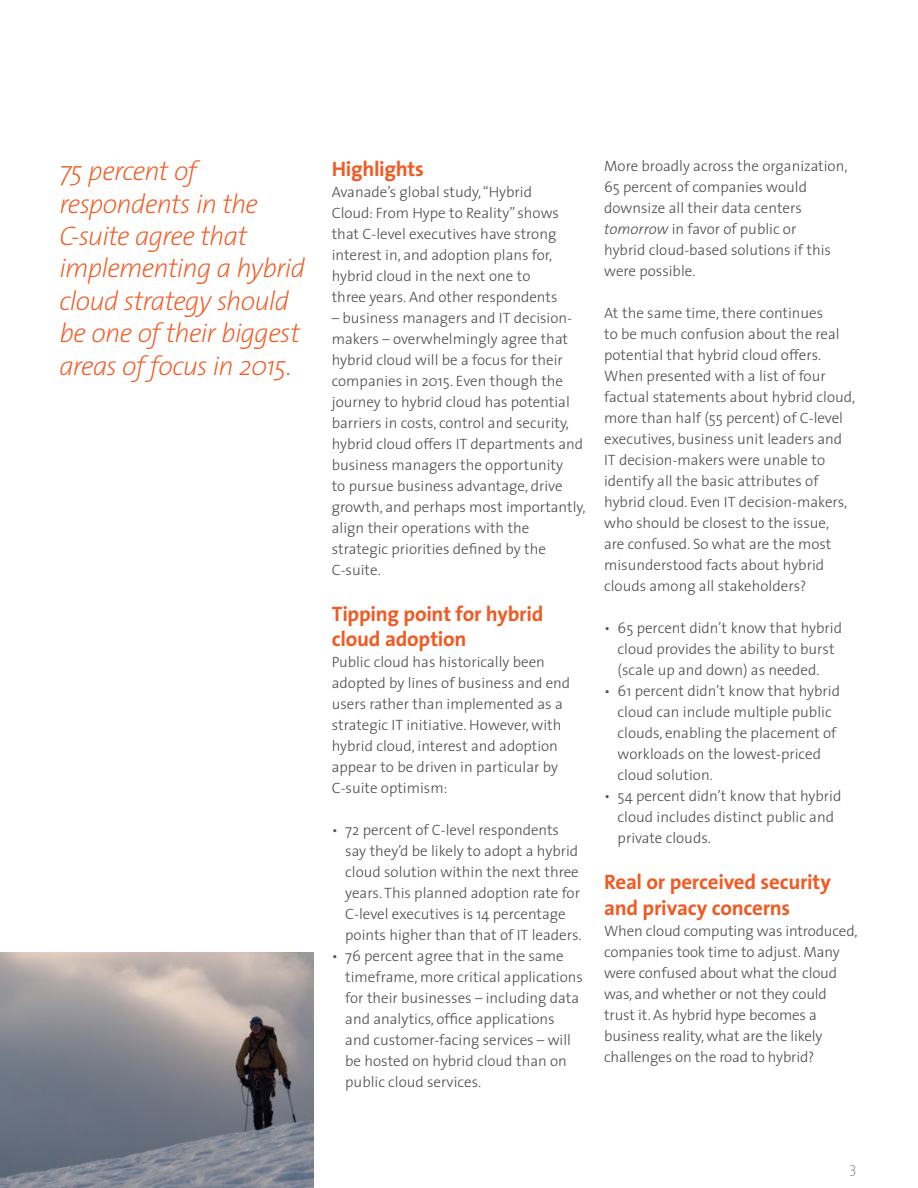
<style>
.page{position:relative;width:918px;height:1188px;background:#fff}
.page>*{position:absolute;margin:0;border:0;box-sizing:border-box;transform-origin:0 0}
.t1{font:italic 200 27px/32.4px "The Sans";letter-spacing:-.03em;color:#f15a22}
.t2{font:700 21px/25.2px "The Sans";letter-spacing:-.015em;color:#f15a22}
.t3{font:300 15px/21px "The Sans";color:#4d4d4f}
.t4{font:300 15px "The Sans";color:#939598}
.s1{font-style:italic}
</style>
<div class="page">
<img style="left:0;top:953px;width:313px;height:235px">
<h1 class="t1" style="left:59px;top:155px;width:247px">75 percent of respondents in the<br>C-suite agree that implementing a hybrid cloud strategy should be one of their biggest areas of focus in 2015.</h1>
<h2 class="t2" style="left:332px;top:156px;width:94px">Highlights</h2>
<p class="t3" style="left:332px;top:181px;width:229px">Avanade’s global study, “Hybrid Cloud: From Hype to Reality” shows that C-level executives have strong interest in, and adoption plans for, hybrid cloud in the next one to three years. And other respondents</p>
<p class="t3" style="left:332px;top:307px;width:255px">– business managers and IT decision&shy;makers – overwhelmingly agree that hybrid cloud will be a focus for their companies in 2015. Even though the journey to hybrid cloud has potential barriers in costs, control and security, hybrid cloud offers IT departments and business managers the opportunity<br>to pursue business advantage, drive growth, and perhaps most importantly, align their operations with the strategic priorities defined by the C-suite.</p>
<h2 class="t2" style="left:332px;top:601px;width:213px">Tipping point for hybrid cloud adoption</h2>
<p class="t3" style="left:332px;top:652px;width:240px">Public cloud has historically been adopted by lines of business and end users rather than implemented as a strategic IT initiative. However, with hybrid cloud, interest and adoption appear to be driven in particular by C-suite optimism:</p>
<p class="t3" style="left:345px;top:820px;width:238px;text-indent:-14px">• 72 percent of C-level respondents say they’d be likely to adopt a hybrid cloud solution within the next three years. This planned adoption rate for C-level executives is 14 percentage points higher than that of IT leaders.</p>
<p class="t3" style="left:345px;top:946px;width:239px;text-indent:-14px">• 76 percent agree that in the same timeframe, more critical applications for their businesses – including data and analytics, office applications and customer-facing services – will be hosted on hybrid cloud than on public cloud services.</p>
<p class="t3" style="left:604px;top:156px;width:245px">More broadly across the organization,<br>65 percent of companies would downsize all their data centers <span class="s1">tomorrow</span> in favor of public or<br>hybrid cloud-based solutions if this were possible.</p>
<p class="t3" style="left:604px;top:303px;width:253px">At the same time, there continues<br>to be much confusion about the real potential that hybrid cloud offers.<br>When presented with a list of four factual statements about hybrid cloud, more than half (55 percent) of C-level executives, business unit leaders and IT decision-makers were unable to identify all the basic attributes of hybrid cloud. Even IT decision-makers, who should be closest to the issue,<br>are confused. So what are the most misunderstood facts about hybrid clouds among all stakeholders?</p>
<p class="t3" style="left:618px;top:618px;width:226px;text-indent:-14px">• 65 percent didn’t know that hybrid cloud provides the ability to burst (scale up and down) as needed.</p>
<p class="t3" style="left:618px;top:681px;width:224px;text-indent:-14px">• 61 percent didn’t know that hybrid cloud can include multiple public clouds, enabling the placement of workloads on the lowest-priced cloud solution.</p>
<p class="t3" style="left:618px;top:786px;width:225px;text-indent:-14px">• 54 percent didn’t know that hybrid cloud includes distinct public and private clouds.</p>
<h2 class="t2" style="left:604px;top:870px;width:228px">Real or perceived security and privacy concerns</h2>
<p class="t3" style="left:604px;top:920px;width:255px">When cloud computing was introduced, companies took time to adjust. Many were confused about what the cloud was, and whether or not they could trust it. As hybrid hype becomes a business reality, what are the likely challenges on the road to hybrid?</p>
<p class="t4" style="left:849px;top:1159px;width:8px">3</p>
</div>
